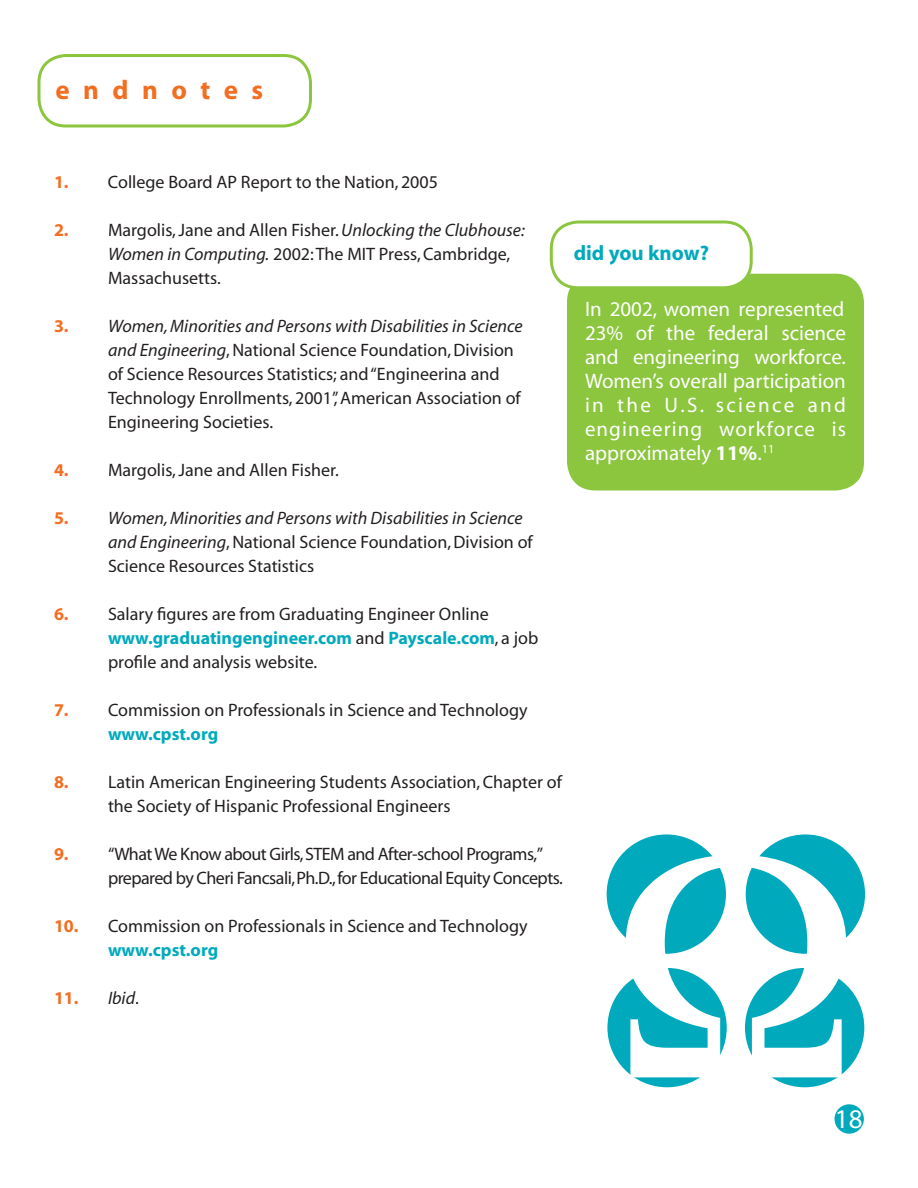
<style>
.page{position:relative;width:918px;height:1188px;background:#fff}
.page>*{position:absolute;margin:0;border:0;box-sizing:border-box;transform-origin:0 0}
.t1{font:700 27px "Myriad";letter-spacing:.5em;color:#f36e21}
.t2{font:27px "Myriad";color:#fff}
.t3{font:21px/24px "Myriad";letter-spacing:.05em;color:#fff;text-align:justify}
.t4{font:700 21px "Myriad";color:#00aabc}
.t5{font:18px/24px "Myriad";color:#231f20}
.t6{font:italic 18px/24px "Myriad";color:#231f20}
.t7{font:18px/24px "Myriad";letter-spacing:-.03em;color:#231f20}
.s1{font-weight:700;color:#f36e21}
.s2{font-style:italic}
.s3{font-weight:700;font-style:normal;color:#f36e21}
.s4{font-style:normal}
.s5{font-weight:700;color:#00aabc}
.s6{font-weight:700}
</style>
<div class="page">
<div style="left:835px;top:1104px;width:29px;height:30px;background:#00aabc;border-radius:50%"></div>
<div style="left:567px;top:274px;width:297px;height:217px;background:#8bc63e"></div>
<svg style="left:550px;top:220px;width:203px;height:69px"></svg>
<svg style="left:37px;top:54px;width:275px;height:74px"></svg>
<div style="left:607px;top:834px;width:119px;height:120px;background:#00aabc;border-radius:50%"></div>
<div style="left:746px;top:834px;width:119px;height:120px;background:#00aabc;border-radius:50%"></div>
<div style="left:607px;top:968px;width:120px;height:119px;background:#00aabc;border-radius:50%"></div>
<div style="left:745px;top:968px;width:119px;height:119px;background:#00aabc;border-radius:50%"></div>
<svg style="left:626px;top:851px;width:220px;height:226px"></svg>
<h1 class="t1" style="left:56px;top:76px;width:209px">endnotes</h1>
<p class="t5" style="left:54px;top:170px;width:385px"><span class="s1">1.</span> College Board AP Report to the Nation, 2005</p>
<p class="t5" style="left:108px;top:218px;width:418px;text-indent:-54px"><span class="s1">2.</span> Margolis, Jane and Allen Fisher. <span class="s2">Unlocking the Clubhouse:<br>Women in Computing.</span> 2002: The MIT Press, Cambridge,<br>Massachusetts.</p>
<p class="t5" style="left:108px;top:314px;width:416px;text-indent:-54px"><span class="s1">3.</span> <span class="s2">Women, Minorities and Persons with Disabilities in Science and Engineering</span>, National Science Foundation, Division of Science Resources Statistics; and “Engineerina and Technology Enrollments, 2001”, American Association of Engineering Societies.</p>
<p class="t5" style="left:54px;top:458px;width:286px"><span class="s1">4.</span> Margolis, Jane and Allen Fisher.</p>
<p class="t6" style="left:108px;top:506px;width:426px;text-indent:-54px"><span class="s3">5.</span> Women, Minorities and Persons with Disabilities in Science and Engineering<span class="s4">, National Science Foundation, Division of<br>Science Resources Statistics</span></p>
<p class="t5" style="left:108px;top:602px;width:432px;text-indent:-54px"><span class="s1">6.</span> Salary figures are from Graduating Engineer Online <span class="s5">www.graduatingengineer.com</span> and <span class="s5">Payscale.com</span>, a job profile and analysis website.</p>
<p class="t5" style="left:108px;top:698px;width:421px;text-indent:-54px"><span class="s1">7.</span> Commission on Professionals in Science and Technology <span class="s5">www.cpst.org</span></p>
<p class="t5" style="left:108px;top:770px;width:455px;text-indent:-54px"><span class="s1">8.</span> Latin American Engineering Students Association, Chapter of the Society of Hispanic Professional Engineers</p>
<p class="t7" style="left:108px;top:842px;width:456px;text-indent:-54px"><span class="s1">9.</span> “What We Know about Girls, STEM and After-school Programs,” prepared by Cheri Fancsali, Ph.D., for Educational Equity Concepts.</p>
<p class="t5" style="left:108px;top:914px;width:421px;text-indent:-54px"><span class="s1">10.</span> Commission on Professionals in Science and Technology <span class="s5">www.cpst.org</span></p>
<p class="t6" style="left:54px;top:986px;width:86px"><span class="s3">11.</span> Ibid<span class="s4">.</span></p>
<p class="t4" style="left:574px;top:242px;width:137px">did you know?</p>
<p class="t3" style="left:585px;top:298px;width:263px">In 2002, women represented 23% of the federal science and engineering workforce.<br>Women’s overall participation in the U.S. science and engineering workforce is approximately <span class="s6">11%</span>.<sup>11</sup></p>
<h1 class="t2" style="left:835px;top:1105px;width:29px">18</h1>
</div>
